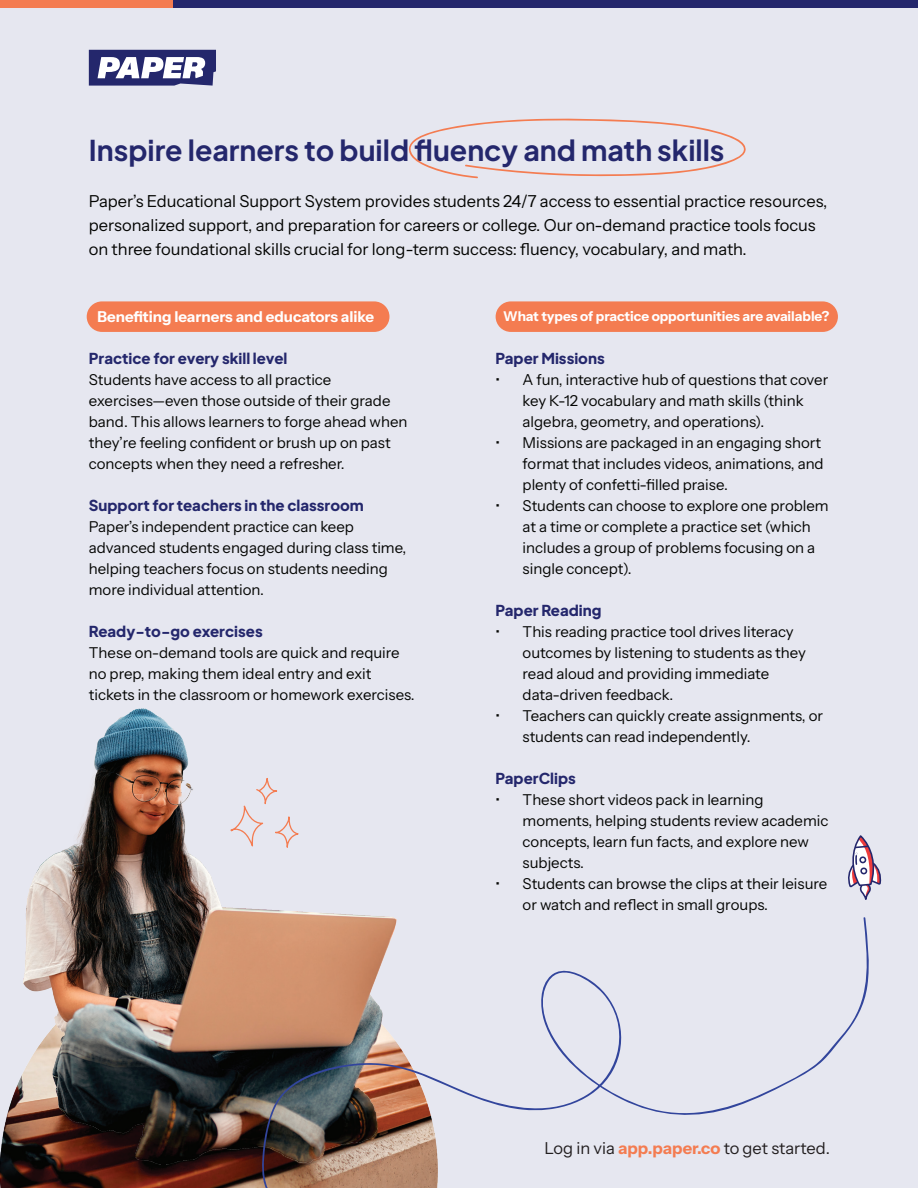
<style>
.page{position:relative;width:918px;height:1188px;background:#e6e7f0}
.page>*{position:absolute;margin:0;border:0;box-sizing:border-box;transform-origin:0 0}
.t1{font:700 28.5px "Plus Jakarta Sans";color:#24276c}
.t2{font:16.5px/24px "Instrument Sans";color:#040503}
.t3{font:16.5px "Instrument Sans";color:#231f20}
.t4{font:15px/21px "Instrument Sans";color:#040503}
.t5{font:800 15px "Plus Jakarta Sans";color:#24276c}
.t6{font:700 15px "Instrument Sans";color:#fff}
.t7{font:700 13.5px "Instrument Sans";color:#fff}
.s1{font-weight:700;color:#f47c51}
</style>
<div class="page">
<div style="left:87px;top:301px;width:302px;height:31px;background:#f47c51;border-radius:15px"></div>
<div style="left:496px;top:301px;width:342px;height:31px;background:#f47c51;border-radius:15px"></div>
<img style="left:0;top:978px;width:261px;height:210px">
<img style="left:24px;top:709px;width:365px;height:456px">
<svg style="left:261px;top:917px;width:608px;height:271px"></svg>
<svg style="left:848px;top:835px;width:33px;height:65px"></svg>
<svg style="left:89px;top:50px;width:127px;height:36px;background:#7476a2"></svg>
<svg style="left:409px;top:118px;width:337px;height:60px"></svg>
<svg style="left:230px;top:778px;width:69px;height:70px"></svg>
<div style="left:0;top:0;width:173px;height:8px;background:#f47c51"></div>
<div style="left:173px;top:0;width:745px;height:8px;background:#24276c"></div>
<h1 class="t1" style="left:89px;top:128px;width:637px">Inspire learners to build fluency and math skills</h1>
<p class="t2" style="left:89px;top:190px;width:740px">Paper’s Educational Support System provides students 24/7 access to essential practice resources, personalized support, and preparation for careers or college. Our on-demand practice tools focus on three foundational skills crucial for long-term success: fluency, vocabulary, and math.</p>
<p class="t6" style="left:97px;top:307px;width:278px">Benefiting learners and educators alike</p>
<p class="t5" style="left:89px;top:346px;width:200px">Practice for every skill level</p>
<p class="t4" style="left:89px;top:369px;width:320px">Students have access to all practice exercises—even those outside of their grade band. This allows learners to forge ahead when they’re feeling confident or brush up on past concepts when they need a refresher.</p>
<p class="t5" style="left:89px;top:493px;width:277px">Support for teachers in the classroom</p>
<p class="t4" style="left:89px;top:516px;width:319px">Paper’s independent practice can keep advanced students engaged during class time, helping teachers focus on students needing more individual attention.</p>
<p class="t5" style="left:89px;top:619px;width:175px">Ready-to-go exercises</p>
<p class="t4" style="left:89px;top:642px;width:327px">These on-demand tools are quick and require no prep, making them ideal entry and exit tickets in the classroom or homework exercises.</p>
<p class="t7" style="left:503px;top:308px;width:328px">What types of practice opportunities are available?</p>
<p class="t5" style="left:496px;top:346px;width:111px">Paper Missions</p>
<p class="t4" style="left:523px;top:369px;width:307px;text-indent:-27px">• A fun, interactive hub of questions that cover key K-12 vocabulary and math skills (think algebra, geometry, and operations).</p>
<p class="t4" style="left:523px;top:432px;width:303px;text-indent:-27px">• Missions are packaged in an engaging short format that includes videos, animations, and plenty of confetti-filled praise.</p>
<p class="t4" style="left:523px;top:495px;width:308px;text-indent:-27px">• Students can choose to explore one problem at a time or complete a practice set (which includes a group of problems focusing on a single concept).</p>
<p class="t5" style="left:496px;top:598px;width:107px">Paper Reading</p>
<p class="t4" style="left:523px;top:621px;width:285px;text-indent:-27px">• This reading practice tool drives literacy outcomes by listening to students as they read aloud and providing immediate data-driven feedback.</p>
<p class="t4" style="left:523px;top:705px;width:302px;text-indent:-27px">• Teachers can quickly create assignments, or students can read independently.</p>
<p class="t5" style="left:496px;top:766px;width:82px">PaperClips</p>
<p class="t4" style="left:523px;top:789px;width:307px;text-indent:-27px">• These short videos pack in learning moments, helping students review academic concepts, learn fun facts, and explore new subjects.</p>
<p class="t4" style="left:523px;top:873px;width:306px;text-indent:-27px">• Students can browse the clips at their leisure or watch and reflect in small groups.</p>
<p class="t3" style="left:545px;top:1137px;width:287px">Log in via <span class="s1">app.paper.co</span> to get started.</p>
</div>
